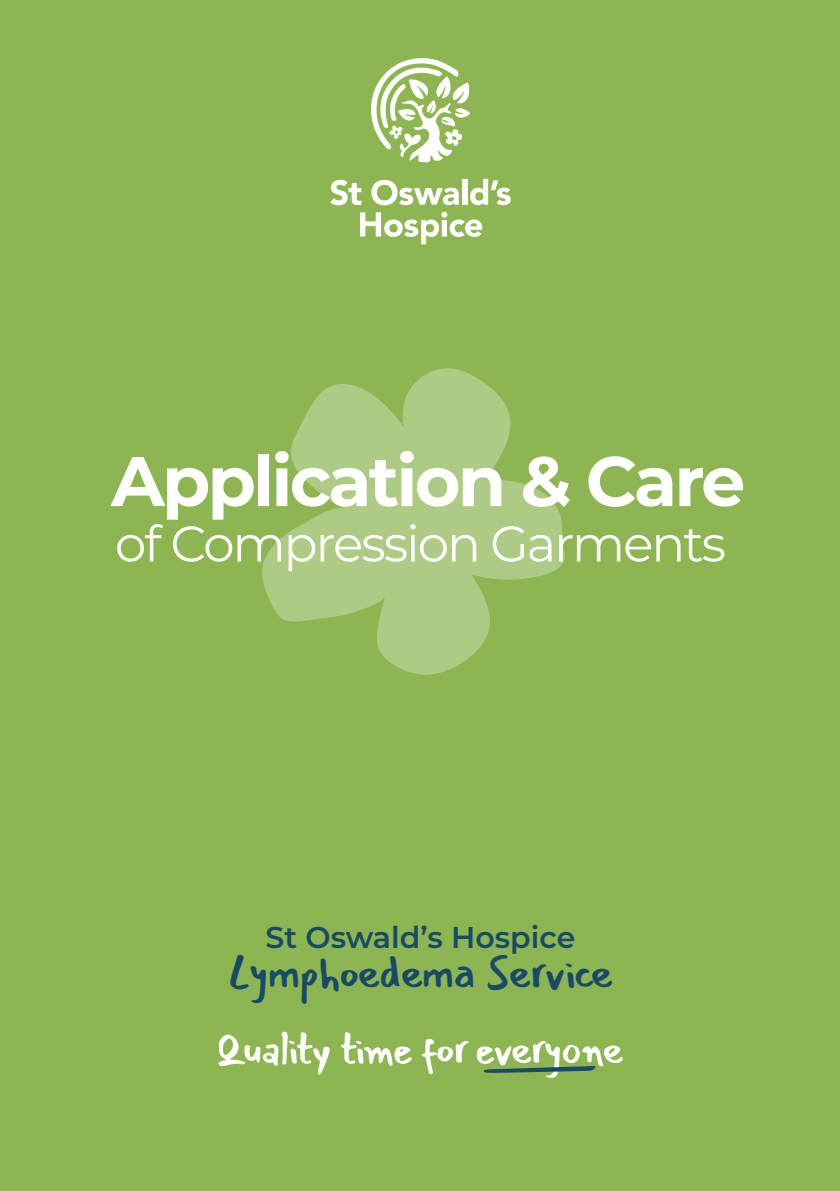
<style>
.page{position:relative;width:840px;height:1191px;background:#fff}
.page>*{position:absolute;margin:0;border:0;box-sizing:border-box;transform-origin:0 0}
.t1{font:700 70px "Montserrat";letter-spacing:-.04em;color:#fff}
.t2{font:50px "Montserrat";letter-spacing:-.04em;color:#fff}
.t3{font:46px "Mansalva";letter-spacing:-.02em;color:#184a67}
.t4{font:600 30px "Montserrat";color:#184a67}
</style>
<div class="page">
<div style="left:0;top:0;width:839px;height:1191px;background:#8db652"></div>
<svg style="left:262px;top:368px;width:302px;height:307px;fill:#aecb85"></svg>
<svg style="left:330px;top:180px;width:31px;height:25px"></svg>
<svg style="left:371px;top:180px;width:87px;height:25px"></svg>
<div style="left:462px;top:179px;width:5px;height:26px;background:#fff"></div>
<svg style="left:470px;top:179px;width:40px;height:26px"></svg>
<svg style="left:360px;top:212px;width:122px;height:32px"></svg>
<svg style="left:371px;top:58px;width:98px;height:104px"></svg>
<svg style="left:218px;top:1031px;width:111px;height:43px"></svg>
<svg style="left:341px;top:1032px;width:70px;height:33px"></svg>
<svg style="left:421px;top:1039px;width:47px;height:35px"></svg>
<svg style="left:476px;top:1041px;width:146px;height:37px"></svg>
<p class="t1" style="left:111px;top:431px;width:635px">Application &amp; Care</p>
<p class="t2" style="left:115px;top:509px;width:612px">of Compression Garments</p>
<p class="t4" style="left:265px;top:916px;width:311px">St Oswald’s Hospice</p>
<p class="t3" style="left:228px;top:936px;width:386px">Lymphoedema Service</p>
</div>
